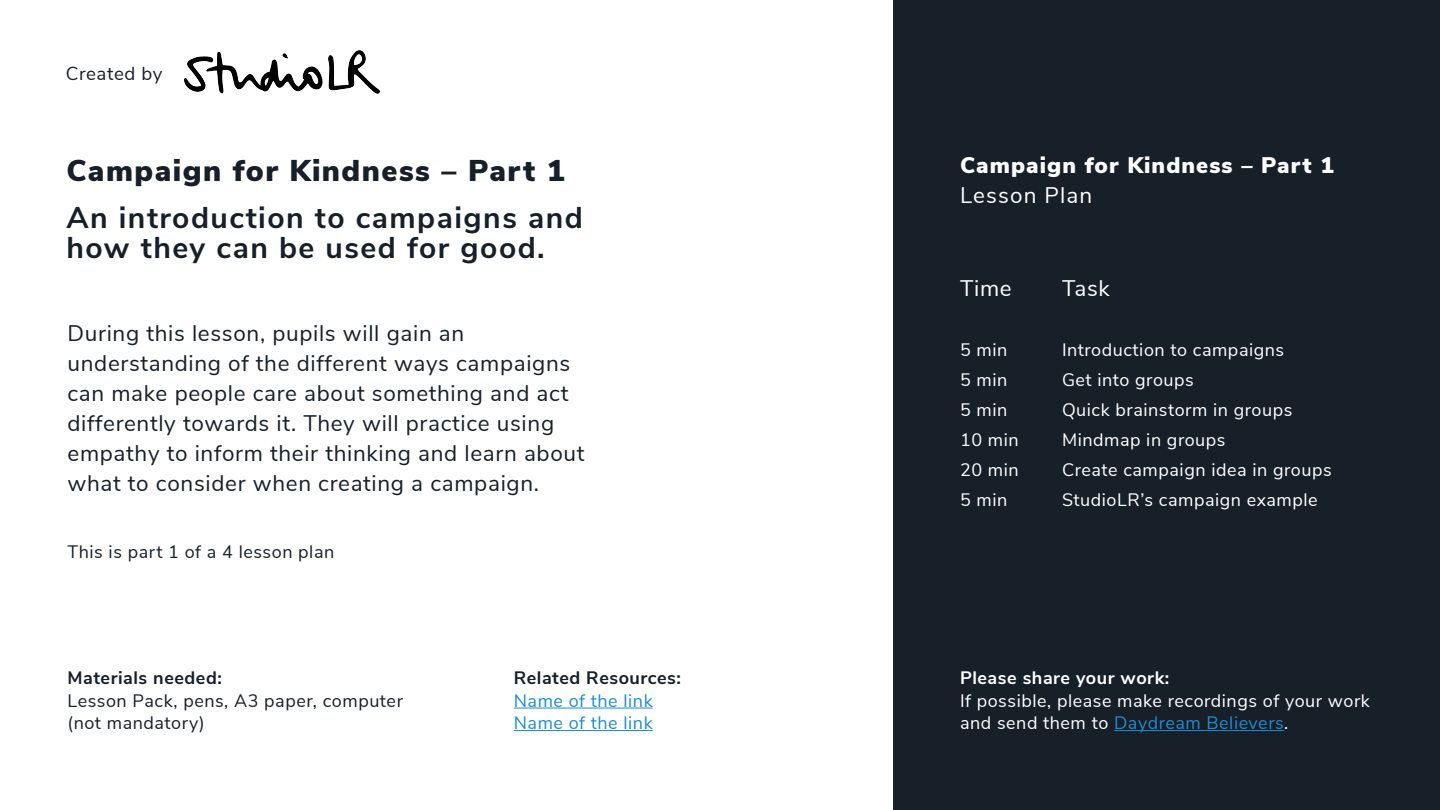
<style>
.page{position:relative;width:1440px;height:810px;background:#fff}
.page>*{position:absolute;margin:0;border:0;box-sizing:border-box;transform-origin:0 0}
.t1{font:700 30px/30px "Nunito Sans";letter-spacing:.05em;color:#171f29}
.t2{font:900 30px "Nunito Sans";letter-spacing:.05em;color:#171f29}
.t3{font:22.5px/30px "Nunito Sans";letter-spacing:.03em;color:#171f29}
.t4{font:900 22.5px "Nunito Sans";letter-spacing:.05em;color:#fff}
.t5{font:22.5px "Nunito Sans";letter-spacing:.05em;color:#fff}
.t6{font:18.75px "Nunito Sans";letter-spacing:.03em;color:#171f29}
.t7{font:18px/30px "Nunito Sans";letter-spacing:.03em;color:#fff}
.t8{font:18px/22.5px "Nunito Sans";letter-spacing:.03em;color:#171f29}
.t9{font:700 18px "Nunito Sans";letter-spacing:.03em;color:#171f29}
.t10{font:18px/22.5px "Nunito Sans";letter-spacing:.03em;color:#1f8cd1}
.t11{font:700 18px "Nunito Sans";letter-spacing:.03em;color:#fff}
.s1{color:#1f8cd1}
</style>
<div class="page">
<div style="left:893px;top:0;width:547px;height:810px;background:#171f29"></div>
<hr style="left:514px;top:708px;width:139px;height:1px;background:#1f8cd1">
<hr style="left:514px;top:730px;width:139px;height:1px;background:#1f8cd1">
<hr style="left:1114px;top:730px;width:170px;height:1px;background:#1f8cd1">
<img style="left:184px;top:51px;width:195px;height:42px">
<p class="t6" style="left:66px;top:59px;width:98px">Created by</p>
<h1 class="t2" style="left:66px;top:148px;width:500px">Campaign for Kindness – Part 1</h1>
<h1 class="t1" style="left:66px;top:201px;width:518px">An introduction to campaigns and how they can be used for good.</h1>
<p class="t3" style="left:68px;top:317px;width:519px">During this lesson, pupils will gain an understanding of the different ways campaigns can make people care about something and act differently towards it. They will practice using empathy to inform their thinking and learn about what to consider when creating a campaign.</p>
<p class="t8" style="left:68px;top:539px;width:268px">This is part 1 of a 4 lesson plan</p>
<p class="t9" style="left:68px;top:665px;width:156px">Materials needed:</p>
<p class="t8" style="left:68px;top:688px;width:337px">Lesson Pack, pens, A3 paper, computer (not mandatory)</p>
<p class="t9" style="left:514px;top:665px;width:169px">Related Resources:</p>
<p class="t10" style="left:514px;top:688px;width:140px">Name of the link<br>Name of the link</p>
<p class="t4" style="left:960px;top:149px;width:375px">Campaign for Kindness – Part 1</p>
<p class="t5" style="left:960px;top:179px;width:134px">Lesson Plan</p>
<p class="t5" style="left:960px;top:271px;width:53px">Time</p>
<p class="t7" style="left:960px;top:333px;width:60px">5 min<br>5 min<br>5 min<br>10 min<br>20 min<br>5 min</p>
<p class="t5" style="left:1062px;top:271px;width:49px">Task</p>
<p class="t7" style="left:1062px;top:333px;width:271px">Introduction to campaigns<br>Get into groups<br>Quick brainstorm in groups<br>Mindmap in groups<br>Create campaign idea in groups<br>StudioLR’s campaign example</p>
<p class="t11" style="left:960px;top:665px;width:211px">Please share your work:</p>
<p class="t7" style="left:960px;top:688px;width:411px;line-height:22.5px">If possible, please make recordings of your work and send them to <span class="s1">Daydream Believers</span>.</p>
</div>
